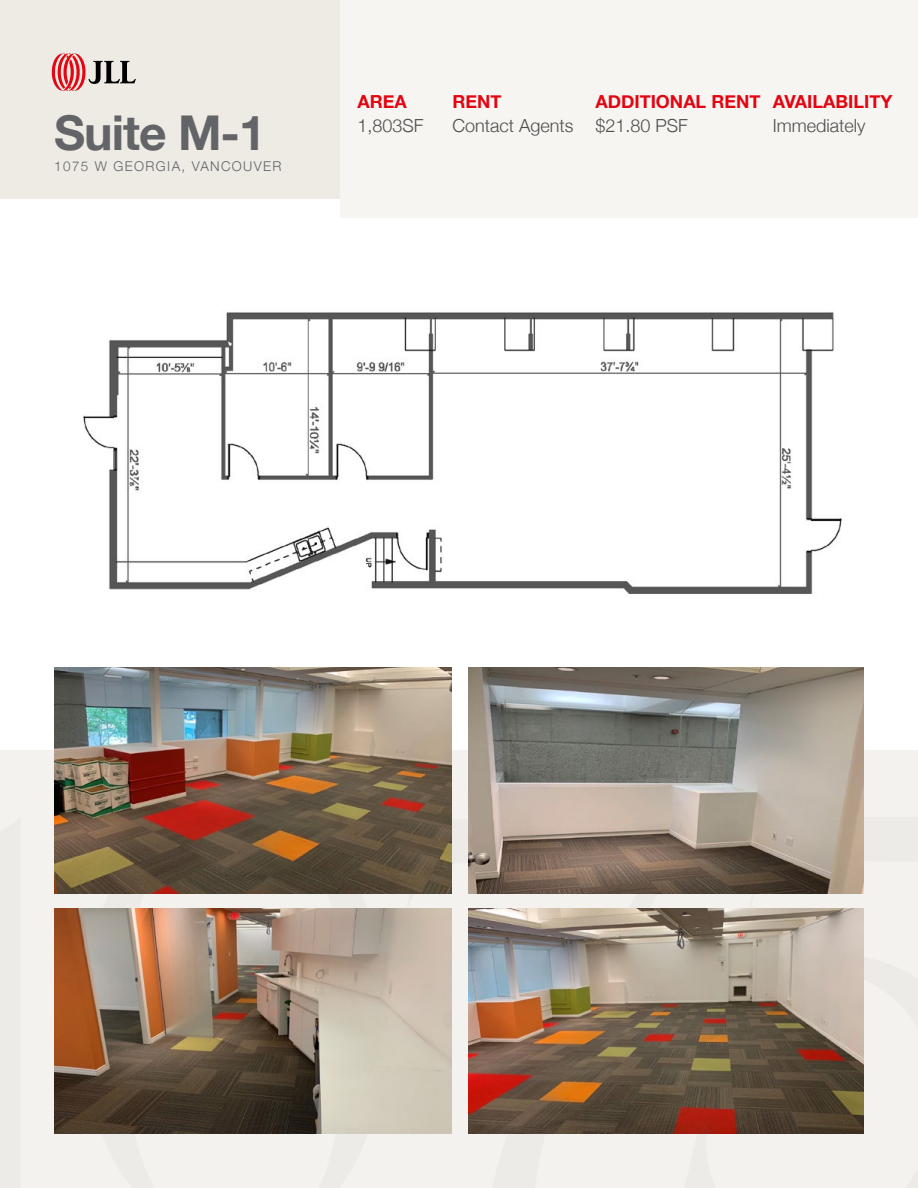
<style>
.page{position:relative;width:918px;height:1188px;background:#fff}
.page>*{position:absolute;margin:0;border:0;box-sizing:border-box;transform-origin:0 0}
.t1{font:700 48px "Helvetica Neue";letter-spacing:-.02em;color:#626468}
.t2{font:300 18px "Helvetica Neue";color:#4d4d4d}
.t3{font:700 18px "Helvetica Neue";color:#e30512}
.t4{font:300 13.5px "Helvetica Neue";letter-spacing:.1em;color:#626468}
</style>
<div class="page">
<div style="left:0;top:750px;width:918px;height:438px;background:#f4f2ee"></div>
<svg style="left:683px;top:771px;width:181px;height:363px"></svg>
<div style="left:0;top:0;width:340px;height:199px;background:#edebe3"></div>
<div style="left:340px;top:0;width:578px;height:218px;background:#f6f5f1"></div>
<svg style="left:52px;top:53px;width:84px;height:38px"></svg>
<img style="left:83px;top:312px;width:759px;height:282px">
<img style="left:468px;top:667px;width:395px;height:226px">
<img style="left:468px;top:908px;width:395px;height:226px">
<img style="left:54px;top:667px;width:398px;height:226px">
<img style="left:54px;top:908px;width:398px;height:226px">
<h1 class="t1" style="left:54px;top:95px;width:213px">Suite M-1</h1>
<p class="t4" style="left:54px;top:155px;width:229px">1075 W GEORGIA, VANCOUVER</p>
<p class="t3" style="left:357px;top:87px;width:51px">AREA</p>
<p class="t2" style="left:357px;top:111px;width:68px">1,803SF</p>
<p class="t3" style="left:452px;top:87px;width:50px">RENT</p>
<p class="t2" style="left:452px;top:111px;width:123px">Contact Agents</p>
<p class="t3" style="left:595px;top:87px;width:166px">ADDITIONAL RENT</p>
<p class="t2" style="left:595px;top:111px;width:94px">$21.80 PSF</p>
<p class="t3" style="left:773px;top:87px;width:121px">AVAILABILITY</p>
<p class="t2" style="left:773px;top:111px;width:94px">Immediately</p>
</div>
